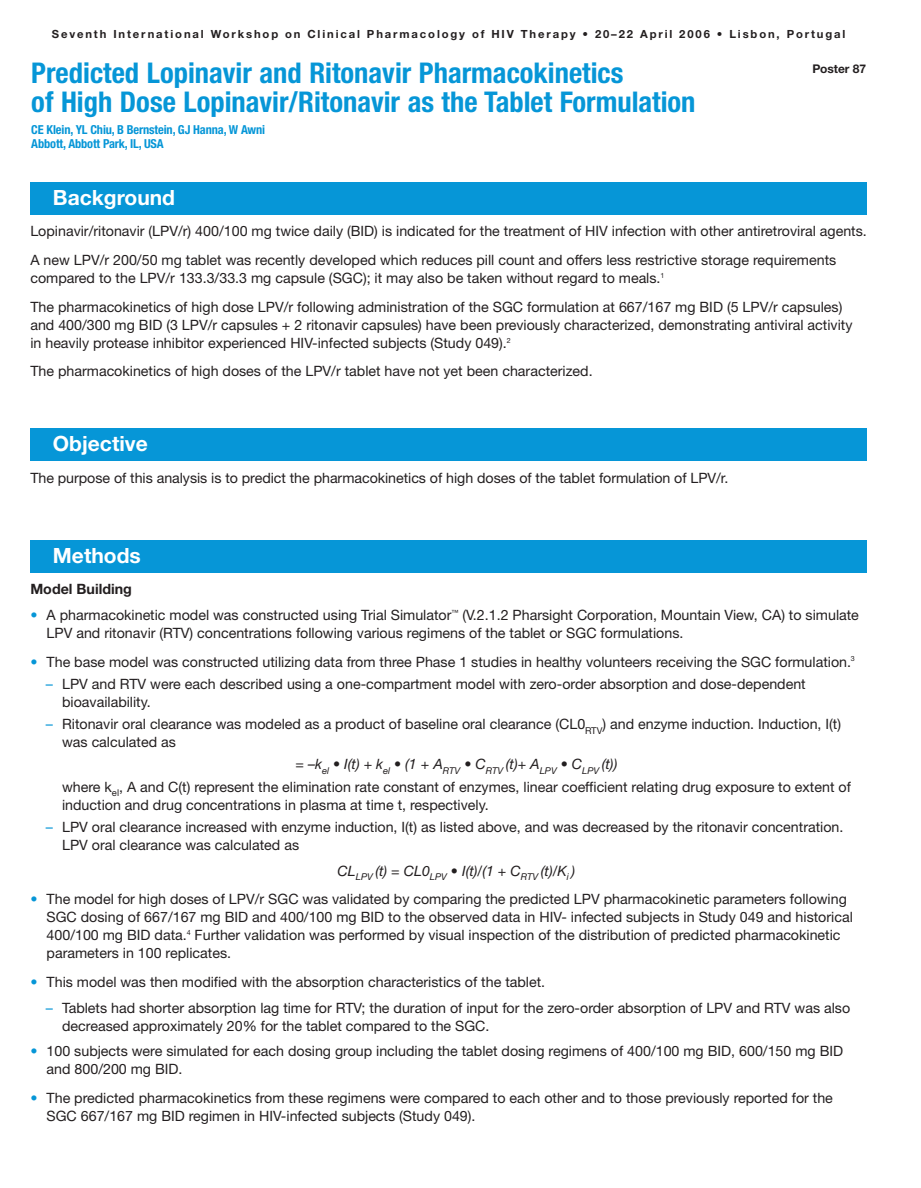
<style>
.page{position:relative;width:921px;height:1188px;background:#fff}
.page>*{position:absolute;margin:0;border:0;box-sizing:border-box;transform-origin:0 0}
.t1{font:700 condensed 28.5px/28.5px "Helvetica Neue";color:#0696d7}
.t2{font:700 21px "Helvetica Neue";color:#fff}
.t3{font:14.25px/18px "Helvetica Neue";color:#231f20}
.t4{font:italic 14.25px "Helvetica Neue";color:#231f20}
.t5{font:700 14.25px "Helvetica Neue";color:#231f20}
.t6{font:700 condensed 12.45px/14.9px "Helvetica Neue";letter-spacing:-.01em;color:#0696d7}
.t7{font:700 12px "Helvetica Neue";letter-spacing:-.005em;color:#231f20}
.t8{font:700 11.25px "Helvetica Neue";letter-spacing:.165em;color:#231f20}
.s1{color:#0696d7}
.s2{font-style:italic}
</style>
<div class="page">
<div style="left:30px;top:182px;width:837px;height:33px;background:#0696d7"></div>
<div style="left:30px;top:428px;width:837px;height:32px;background:#0696d7"></div>
<div style="left:30px;top:540px;width:837px;height:32px;background:#0696d7"></div>
<p class="t8" style="left:52px;top:30px;width:795px">Seventh International Workshop on Clinical Pharmacology of HIV Therapy • 20–22 April 2006 • Lisbon, Portugal</p>
<p class="t7" style="left:812px;top:64px;width:55px">Poster 87</p>
<h1 class="t1" style="left:31px;top:58px;width:666px">Predicted Lopinavir and Ritonavir Pharmacokinetics<br>of High Dose Lopinavir/Ritonavir as the Tablet Formulation</h1>
<p class="t6" style="left:31px;top:123px;width:235px">CE Klein, YL Chiu, B Bernstein, GJ Hanna, W Awni<br>Abbott, Abbott Park, IL, USA</p>
<h2 class="t2" style="left:53px;top:190px;width:124px">Background</h2>
<p class="t3" style="left:30px;top:218px;width:838px;line-height:28.8px">Lopinavir/ritonavir (LPV/r) 400/100 mg twice daily (BID) is indicated for the treatment of HIV infection with other antiretroviral agents.<br>A new LPV/r 200/50 mg tablet was recently developed which reduces pill count and offers less restrictive storage requirements</p>
<p class="t3" style="left:30px;top:265px;width:813px;line-height:28.8px">compared to the LPV/r 133.3/33.3 mg capsule (SGC); it may also be taken without regard to meals.<sup>1<br></sup>The pharmacokinetics of high dose LPV/r following administration of the SGC formulation at 667/167 mg BID (5 LPV/r capsules)</p>
<p class="t3" style="left:30px;top:317px;width:823px">and 400/300 mg BID (3 LPV/r capsules + 2 ritonavir capsules) have been previously characterized, demonstrating antiviral activity in heavily protease inhibitor experienced HIV-infected subjects (Study 049).<sup>2</sup></p>
<p class="t3" style="left:30px;top:364px;width:564px">The pharmacokinetics of high doses of the LPV/r tablet have not yet been characterized.</p>
<h2 class="t2" style="left:53px;top:436px;width:96px">Objective</h2>
<p class="t3" style="left:30px;top:470px;width:699px">The purpose of this analysis is to predict the pharmacokinetics of high doses of the tablet formulation of LPV/r.</p>
<h2 class="t2" style="left:53px;top:548px;width:89px">Methods</h2>
<p class="t5" style="left:30px;top:584px;width:103px">Model Building</p>
<p class="t3" style="left:47px;top:607px;width:814px;text-indent:-16px"><span class="s1">•</span> A pharmacokinetic model was constructed using Trial Simulator<sup>™</sup> (V.2.1.2 Pharsight Corporation, Mountain View, CA) to simulate<br>LPV and ritonavir (RTV) concentrations following various regimens of the tablet or SGC formulations.</p>
<p class="t3" style="left:30px;top:654px;width:826px"><span class="s1">•</span> The base model was constructed utilizing data from three Phase 1 studies in healthy volunteers receiving the SGC formulation.<sup>3</sup></p>
<p class="t3" style="left:62px;top:676px;width:745px;text-indent:-16px"><span class="s1">–</span> LPV and RTV were each described using a one-compartment model with zero-order absorption and dose-dependent bioavailability.</p>
<p class="t3" style="left:62px;top:716px;width:780px;text-indent:-16px"><span class="s1">–</span> Ritonavir oral clearance was modeled as a product of baseline oral clearance (CL0<sub>RTV</sub>) and enzyme induction. Induction, I(t) was calculated as</p>
<p class="t3" style="left:62px;top:755px;width:790px;line-height:22.4px;text-align:center">= <span class="s2">–k</span><sub>el</sub> <span class="s2">• I(t) + k</span><sub>el</sub> <span class="s2">• (1 + A</span><sub>RTV</sub> <span class="s2">• C</span><sub>RTV</sub> <span class="s2">(t)+ A</span><sub>LPV</sub> <span class="s2">• C</span><sub>LPV</sub> <span class="s2">(t))<br></span>where k<sub>el</sub>, A and C(t) represent the elimination rate constant of enzymes, linear coefficient relating drug exposure to extent of</p>
<p class="t3" style="left:62px;top:797px;width:428px">induction and drug concentrations in plasma at time t, respectively.</p>
<p class="t3" style="left:62px;top:819px;width:783px;text-indent:-16px"><span class="s1">–</span> LPV oral clearance increased with enzyme induction, I(t) as listed above, and was decreased by the ritonavir concentration.<br>LPV oral clearance was calculated as</p>
<p class="t4" style="left:338px;top:865px;width:239px">CL<sub>LPV</sub> (t) = CL0<sub>LPV</sub> • I(t)/(1 + C<sub>RTV</sub> (t)/K<sub>i</sub> )</p>
<p class="t3" style="left:47px;top:892px;width:808px;text-indent:-16px"><span class="s1">•</span> The model for high doses of LPV/r SGC was validated by comparing the predicted LPV pharmacokinetic parameters following SGC dosing of 667/167 mg BID and 400/100 mg BID to the observed data in HIV- infected subjects in Study 049 and historical 400/100 mg BID data.<sup>4</sup> Further validation was performed by visual inspection of the distribution of predicted pharmacokinetic parameters in 100 replicates.</p>
<p class="t3" style="left:30px;top:975px;width:516px"><span class="s1">•</span> This model was then modified with the absorption characteristics of the tablet.</p>
<p class="t3" style="left:62px;top:1000px;width:789px;text-indent:-16px"><span class="s1">–</span> Tablets had shorter absorption lag time for RTV; the duration of input for the zero-order absorption of LPV and RTV was also decreased approximately 20% for the tablet compared to the SGC.</p>
<p class="t3" style="left:47px;top:1044px;width:798px;text-indent:-16px"><span class="s1">•</span> 100 subjects were simulated for each dosing group including the tablet dosing regimens of 400/100 mg BID, 600/150 mg BID and 800/200 mg BID.</p>
<p class="t3" style="left:47px;top:1091px;width:788px;text-indent:-16px"><span class="s1">•</span> The predicted pharmacokinetics from these regimens were compared to each other and to those previously reported for the<br>SGC 667/167 mg BID regimen in HIV-infected subjects (Study 049).</p>
</div>
